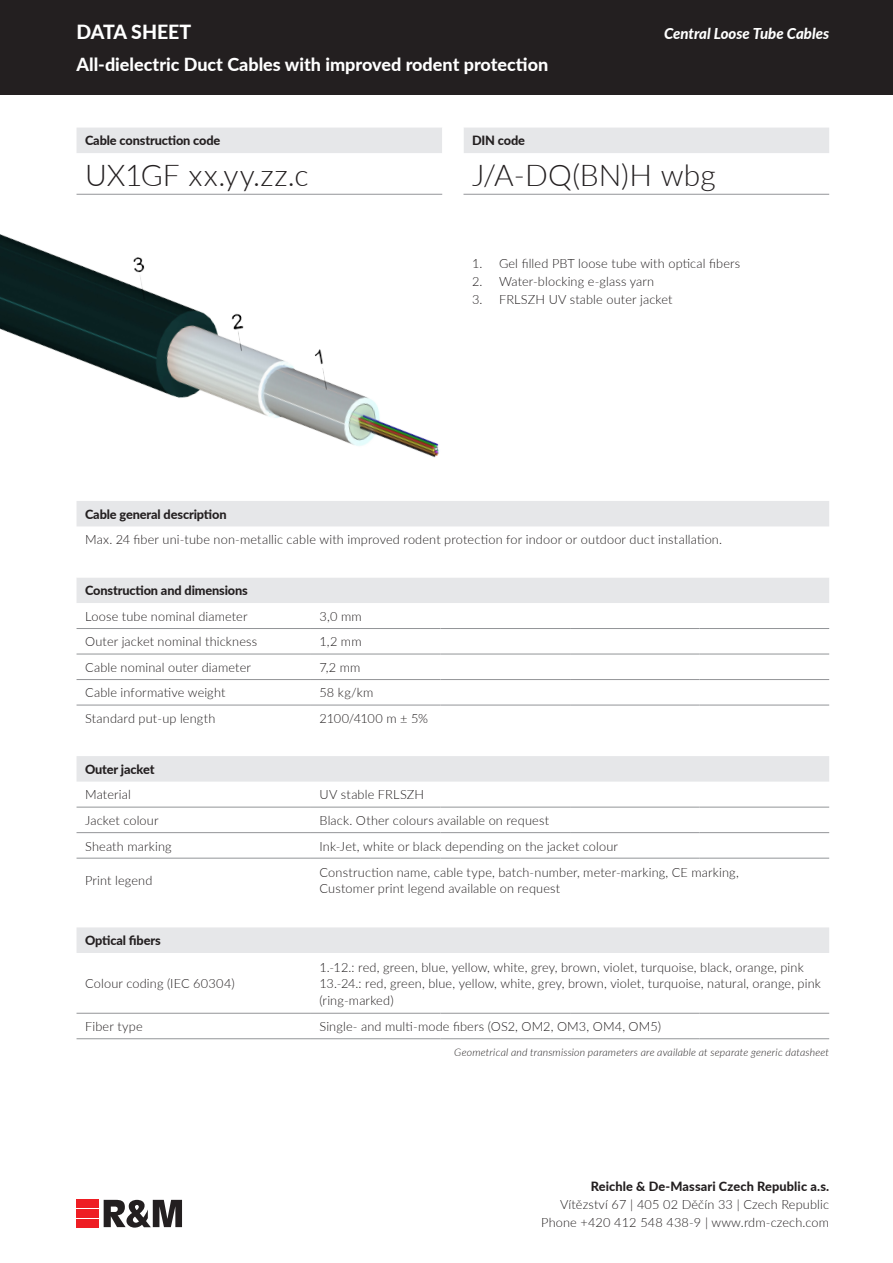
<style>
.page{position:relative;width:893px;height:1263px;background:#fff}
.page>*{position:absolute;margin:0;border:0;box-sizing:border-box;transform-origin:0 0}
.Zwischentitel_rot{font:300 30px "Lato";letter-spacing:.005em;color:#231f20}
.t1{font:800 19.5px "Lato";color:#fff}
.t2{font:800 18px "Lato";color:#fff}
.t3{font:italic 800 15px "Lato";color:#fff}
.Lead{font:300 12.75px/18px "Lato";letter-spacing:.01em;color:#231f20;text-align:right}
.Grundschrift{font:800 12.75px "Lato";letter-spacing:-.01em;color:#231f20}
.Grundschrift-2{font:800 12.75px "Lato";letter-spacing:.01em;color:#231f20}
.Lead-2{font:300 12.75px "Lato";letter-spacing:-.02em;color:#231f20}
.Lead-3{font:italic 300 10.5px "Lato";letter-spacing:.02em;color:#231f20}
</style>
<div class="page">
<svg style="left:104px;top:1200px;width:78px;height:27px"></svg>
<div style="left:77px;top:1209px;width:22px;height:8px;background:#ee1d23"></div>
<div style="left:77px;top:1200px;width:22px;height:8px;background:#ee1d23"></div>
<div style="left:77px;top:1219px;width:22px;height:8px;background:#ee1d23"></div>
<div style="left:0;top:0;width:893px;height:94px;background:#231f20"></div>
<svg style="left:77px;top:128px;width:752px;height:67px"></svg>
<hr style="left:77px;top:194px;width:365px;height:1px;background:#939598">
<hr style="left:463px;top:194px;width:366px;height:1px;background:#939598">
<img style="left:0;top:234px;width:439px;height:224px">
<svg style="left:77px;top:501px;width:752px;height:452px"></svg>
<svg style="left:77px;top:552px;width:752px;height:25px"></svg>
<hr style="left:77px;top:628px;width:234px;height:1px;background:#939598">
<hr style="left:311px;top:628px;width:129px;height:1px;background:#939598">
<hr style="left:440px;top:628px;width:130px;height:1px;background:#939598">
<hr style="left:570px;top:628px;width:130px;height:1px;background:#939598">
<hr style="left:700px;top:628px;width:129px;height:1px;background:#939598">
<hr style="left:77px;top:654px;width:234px;height:1px;background:#939598">
<hr style="left:311px;top:654px;width:129px;height:1px;background:#939598">
<hr style="left:440px;top:654px;width:130px;height:1px;background:#939598">
<hr style="left:570px;top:654px;width:130px;height:1px;background:#939598">
<hr style="left:700px;top:654px;width:129px;height:1px;background:#939598">
<hr style="left:77px;top:679px;width:234px;height:1px;background:#939598">
<hr style="left:311px;top:679px;width:129px;height:1px;background:#939598">
<hr style="left:440px;top:679px;width:130px;height:1px;background:#939598">
<hr style="left:570px;top:679px;width:130px;height:1px;background:#939598">
<hr style="left:700px;top:679px;width:129px;height:1px;background:#939598">
<hr style="left:77px;top:705px;width:234px;height:1px;background:#939598">
<hr style="left:311px;top:705px;width:129px;height:1px;background:#939598">
<hr style="left:440px;top:705px;width:130px;height:1px;background:#939598">
<hr style="left:570px;top:705px;width:130px;height:1px;background:#939598">
<hr style="left:700px;top:705px;width:129px;height:1px;background:#939598">
<hr style="left:77px;top:807px;width:234px;height:1px;background:#939598">
<hr style="left:311px;top:807px;width:129px;height:1px;background:#939598">
<hr style="left:440px;top:807px;width:130px;height:1px;background:#939598">
<hr style="left:570px;top:807px;width:130px;height:1px;background:#939598">
<hr style="left:700px;top:807px;width:129px;height:1px;background:#939598">
<hr style="left:77px;top:832px;width:234px;height:1px;background:#939598">
<hr style="left:311px;top:832px;width:129px;height:1px;background:#939598">
<hr style="left:440px;top:832px;width:130px;height:1px;background:#939598">
<hr style="left:570px;top:832px;width:130px;height:1px;background:#939598">
<hr style="left:700px;top:832px;width:129px;height:1px;background:#939598">
<hr style="left:77px;top:858px;width:234px;height:1px;background:#939598">
<hr style="left:311px;top:858px;width:129px;height:1px;background:#939598">
<hr style="left:440px;top:858px;width:130px;height:1px;background:#939598">
<hr style="left:570px;top:858px;width:130px;height:1px;background:#939598">
<hr style="left:700px;top:858px;width:129px;height:1px;background:#939598">
<hr style="left:77px;top:1013px;width:234px;height:1px;background:#939598">
<hr style="left:311px;top:1013px;width:129px;height:1px;background:#939598">
<hr style="left:440px;top:1013px;width:130px;height:1px;background:#939598">
<hr style="left:570px;top:1013px;width:130px;height:1px;background:#939598">
<hr style="left:700px;top:1013px;width:129px;height:1px;background:#939598">
<hr style="left:77px;top:1038px;width:234px;height:1px;background:#939598">
<hr style="left:311px;top:1038px;width:129px;height:1px;background:#939598">
<hr style="left:440px;top:1038px;width:130px;height:1px;background:#939598">
<hr style="left:570px;top:1038px;width:130px;height:1px;background:#939598">
<hr style="left:700px;top:1038px;width:129px;height:1px;background:#939598">
<p class="t1" style="left:77px;top:18px;width:116px">DATA SHEET</p>
<p class="t3" style="left:664px;top:23px;width:167px">Central Loose Tube Cables</p>
<p class="t2" style="left:77px;top:51px;width:473px">All-dielectric Duct Cables with improved rodent protection</p>
<p class="Grundschrift" style="left:85px;top:131px;width:137px">Cable construction code</p>
<p class="Grundschrift" style="left:472px;top:131px;width:55px">DIN code</p>
<p class="Zwischentitel_rot" style="left:85px;top:154px;width:225px">UX1GF xx.yy.zz.c</p>
<p class="Zwischentitel_rot" style="left:472px;top:154px;width:245px">J/A-DQ(BN)H wbg</p>
<p class="Lead" style="left:472px;top:253px;width:270px">1. Gel filled PBT loose tube with optical fibers</p>
<p class="Lead" style="left:472px;top:271px;width:184px">2. Water-blocking e-glass yarn</p>
<p class="Lead" style="left:472px;top:289px;width:202px">3. FRLSZH UV stable outer jacket</p>
<p class="Grundschrift" style="left:85px;top:505px;width:143px">Cable general description</p>
<p class="Lead" style="left:85px;top:530px;width:638px">Max. 24 fiber uni-tube non-metallic cable with improved rodent protection for indoor or outdoor duct installation.</p>
<p class="Grundschrift" style="left:85px;top:581px;width:164px">Construction and dimensions</p>
<p class="Lead" style="left:85px;top:607px;width:164px">Loose tube nominal diameter</p>
<p class="Lead" style="left:319px;top:607px;width:44px">3,0 mm</p>
<p class="Lead" style="left:85px;top:632px;width:174px">Outer jacket nominal thickness</p>
<p class="Lead" style="left:319px;top:632px;width:44px">1,2 mm</p>
<p class="Lead" style="left:85px;top:658px;width:167px">Cable nominal outer diameter</p>
<p class="Lead" style="left:319px;top:658px;width:42px">7,2 mm</p>
<p class="Lead" style="left:85px;top:683px;width:142px">Cable informative weight</p>
<p class="Lead" style="left:319px;top:683px;width:56px">58 kg/km</p>
<p class="Lead" style="left:85px;top:709px;width:132px">Standard put-up length</p>
<p class="Lead-2" style="left:319px;top:709px;width:110px">2100/4100 m ± 5%</p>
<p class="Grundschrift" style="left:85px;top:760px;width:71px">Outer jacket</p>
<p class="Lead" style="left:85px;top:785px;width:47px">Material</p>
<p class="Lead" style="left:319px;top:785px;width:106px">UV stable FRLSZH</p>
<p class="Lead" style="left:85px;top:811px;width:75px">Jacket colour</p>
<p class="Lead" style="left:319px;top:811px;width:231px">Black. Other colours available on request</p>
<p class="Lead" style="left:85px;top:836px;width:88px">Sheath marking</p>
<p class="Lead" style="left:319px;top:836px;width:300px">Ink-Jet, white or black depending on the jacket colour</p>
<p class="Lead" style="left:85px;top:871px;width:69px">Print legend</p>
<p class="Lead" style="left:319px;top:863px;width:421px">Construction name, cable type, batch-number, meter-marking, CE marking,</p>
<p class="Lead" style="left:319px;top:879px;width:242px">Customer print legend available on request</p>
<p class="Grundschrift" style="left:85px;top:931px;width:77px">Optical fibers</p>
<p class="Lead" style="left:85px;top:974px;width:151px">Colour coding (IEC 60304)</p>
<p class="Lead" style="left:319px;top:958px;width:486px">1.-12.: red, green, blue, yellow, white, grey, brown, violet, turquoise, black, orange, pink</p>
<p class="Lead" style="left:319px;top:975px;width:503px;line-height:16.5px;text-align:left">13.-24.: red, green, blue, yellow, white, grey, brown, violet, turquoise, natural, orange, pink (ring-marked)</p>
<p class="Lead" style="left:85px;top:1017px;width:59px">Fiber type</p>
<p class="Lead" style="left:319px;top:1017px;width:343px">Single- and multi-mode fibers (OS2, OM2, OM3, OM4, OM5)</p>
<p class="Lead-3" style="left:454px;top:1045px;width:376px">Geometrical and transmission parameters are available at separate generic datasheet</p>
<p class="Grundschrift-2" style="left:591px;top:1177px;width:240px">Reichle &amp; De-Massari Czech Republic a.s.</p>
<p class="Lead" style="left:541px;top:1195px;width:289px">Vítězství 67 | 405 02 Děčín 33 | Czech Republic<br>Phone +420 412 548 438-9 | www.rdm-czech.com</p>
</div>
